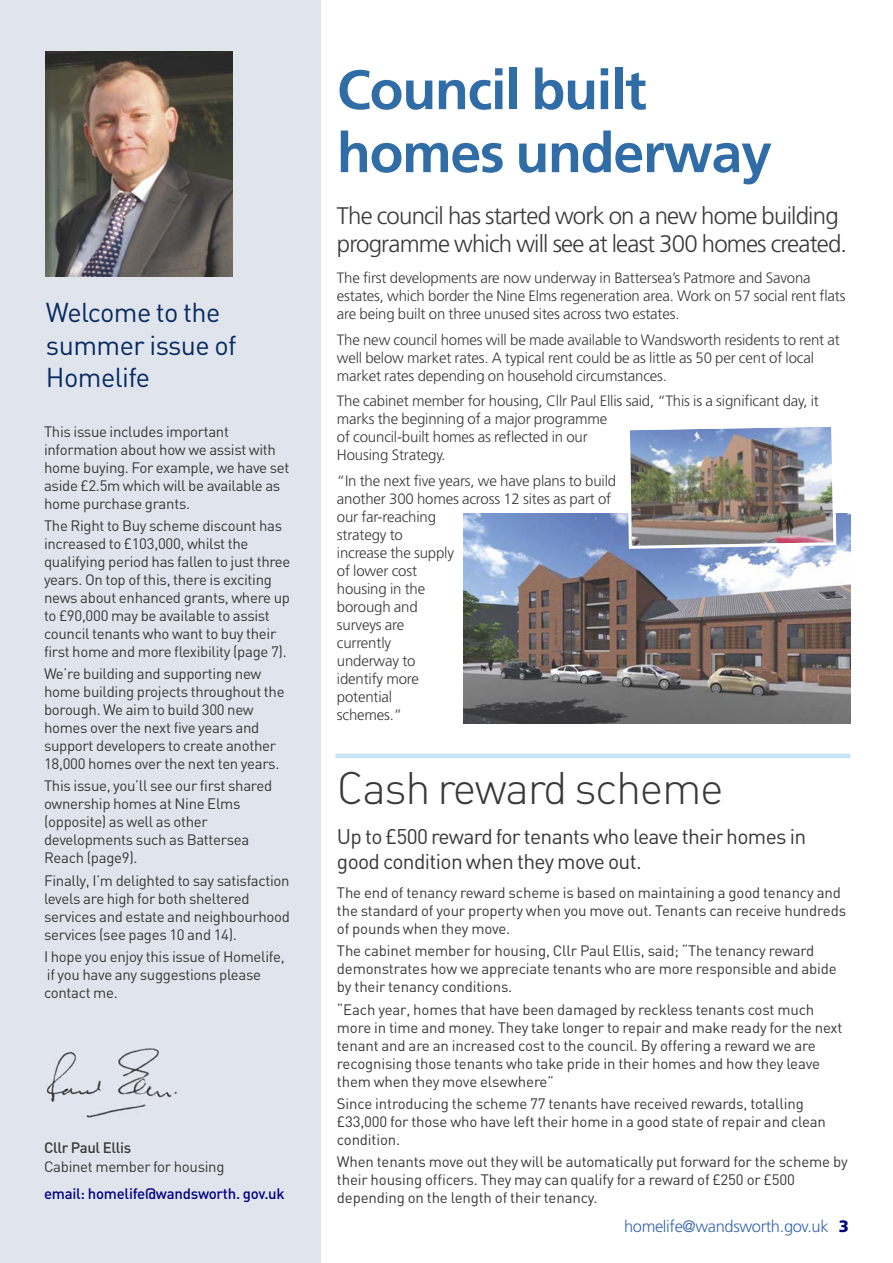
<style>
.page{position:relative;width:893px;height:1263px;background:#fff}
.page>*{position:absolute;margin:0;border:0;box-sizing:border-box;transform-origin:0 0}
.t1{font:700 55.5px/63px "Frutiger LT";letter-spacing:-.02em;color:#306da6}
.t2{font:45px "DIN Light Alternate";letter-spacing:-.03em;color:#39383a}
.t3{font:27px/32.4px "DIN";letter-spacing:-.02em;color:#082a61}
.t4{font:300 24px/28.8px "Frutiger LT";letter-spacing:-.035em;color:#39383a}
.t5{font:21px/25.2px "DIN";letter-spacing:-.03em;color:#39383a}
.t6{font:300 16.5px "Frutiger LT";letter-spacing:-.02em;color:#3867ae}
.t7{font:15px/18px "DIN";letter-spacing:-.02em;color:#39383a}
.t8{font:300 15px/18px "Frutiger LT";letter-spacing:-.01em;color:#39383a}
.t9{font:500 15px "DIN";letter-spacing:-.015em;color:#000080}
.t10{font:500 15px "DIN";letter-spacing:-.02em;color:#39383a}
.s1{font-weight:900;color:#000080}
</style>
<div class="page">
<div style="left:0;top:0;width:320px;height:1263px;background:#e0e5ed"></div>
<img style="left:46px;top:51px;width:186px;height:226px">
<img style="left:46px;top:1048px;width:132px;height:70px">
<hr style="left:335px;top:754px;width:515px;height:4px;background:#c7e4f5">
<img style="left:464px;top:514px;width:387px;height:209px">
<img style="left:625px;top:427px;width:213px;height:123px">
<h3 class="t3" style="left:46px;top:299px;width:192px">Welcome to the summer issue of<br>Homelife</h3>
<p class="t7" style="left:44px;top:424px;width:247px">This issue includes important information about how we assist with home buying. For example, we have set aside £2.5m which will be available as home purchase grants.</p>
<p class="t7" style="left:44px;top:518px;width:248px">The Right to Buy scheme discount has increased to £103,000, whilst the qualifying period has fallen to just three years. On top of this, there is exciting news about enhanced grants, where up to £90,000 may be available to assist council tenants who want to buy their first home and more flexibility (page 7).</p>
<p class="t7" style="left:44px;top:666px;width:242px">We’re building and supporting new home building projects throughout the borough. We aim to build 300 new homes over the next five years and support developers to create another 18,000 homes over the next ten years.</p>
<p class="t7" style="left:44px;top:779px;width:230px">This issue, you’ll see our first shared ownership homes at Nine Elms (opposite) as well as other developments such as Battersea<br>Reach (page9).</p>
<p class="t7" style="left:44px;top:873px;width:248px">Finally, I’m delighted to say satisfaction levels are high for both sheltered services and estate and neighbourhood services (see pages 10 and 14).</p>
<p class="t7" style="left:44px;top:949px;width:242px">I hope you enjoy this issue of Homelife, if you have any suggestions please contact me.</p>
<p class="t10" style="left:44px;top:1142px;width:89px">Cllr Paul Ellis</p>
<p class="t7" style="left:44px;top:1159px;width:182px">Cabinet member for housing</p>
<p class="t9" style="left:44px;top:1188px;width:242px">email: homelife@wandsworth. gov.uk</p>
<h1 class="t1" style="left:337px;top:61px;width:436px">Council built homes underway</h1>
<h3 class="t4" style="left:337px;top:203px;width:512px">The council has started work on a new home building programme which will see at least 300 homes created.</h3>
<p class="t8" style="left:337px;top:270px;width:510px">The first developments are now underway in Battersea’s Patmore and Savona estates, which border the Nine Elms regeneration area. Work on 57 social rent flats are being built on three unused sites across two estates.</p>
<p class="t8" style="left:337px;top:331px;width:504px">The new council homes will be made available to Wandsworth residents to rent at well below market rates. A typical rent could be as little as 50 per cent of local market rates depending on household circumstances.</p>
<p class="t8" style="left:337px;top:393px;width:483px">The cabinet member for housing, Cllr Paul Ellis said, “This is a significant day, it marks the beginning of a major programme<br>of council-built homes as reflected in our<br>Housing Strategy.</p>
<p class="t8" style="left:337px;top:472px;width:281px">“In the next five years, we have plans to build another 300 homes across 12 sites as part of our far-reaching<br>strategy to<br>increase the supply<br>of lower cost<br>housing in the<br>borough and<br>surveys are<br>currently<br>underway to<br>identify more<br>potential<br>schemes.”</p>
<h2 class="t2" style="left:337px;top:772px;width:388px">Cash reward scheme</h2>
<h3 class="t5" style="left:337px;top:826px;width:471px">Up to £500 reward for tenants who leave their homes in good condition when they move out.</h3>
<p class="t7" style="left:337px;top:885px;width:511px">The end of tenancy reward scheme is based on maintaining a good tenancy and the standard of your property when you move out. Tenants can receive hundreds of pounds when they move.</p>
<p class="t7" style="left:337px;top:944px;width:501px">The cabinet member for housing, Cllr Paul Ellis, said; “The tenancy reward demonstrates how we appreciate tenants who are more responsible and abide by their tenancy conditions.</p>
<p class="t7" style="left:337px;top:1002px;width:507px">“Each year, homes that have been damaged by reckless tenants cost much more in time and money. They take longer to repair and make ready for the next tenant and are an increased cost to the council. By offering a reward we are recognising those tenants who take pride in their homes and how they leave them when they move elsewhere”</p>
<p class="t7" style="left:337px;top:1096px;width:491px">Since introducing the scheme 77 tenants have received rewards, totalling £33,000 for those who have left their home in a good state of repair and clean condition.</p>
<p class="t7" style="left:337px;top:1154px;width:512px">When tenants move out they will be automatically put forward for the scheme by their housing officers. They may can qualify for a reward of £250 or £500 depending on the length of their tenancy.</p>
<p class="t6" style="left:624px;top:1220px;width:226px">homelife@wandsworth.gov.uk <span class="s1">3</span></p>
</div>
